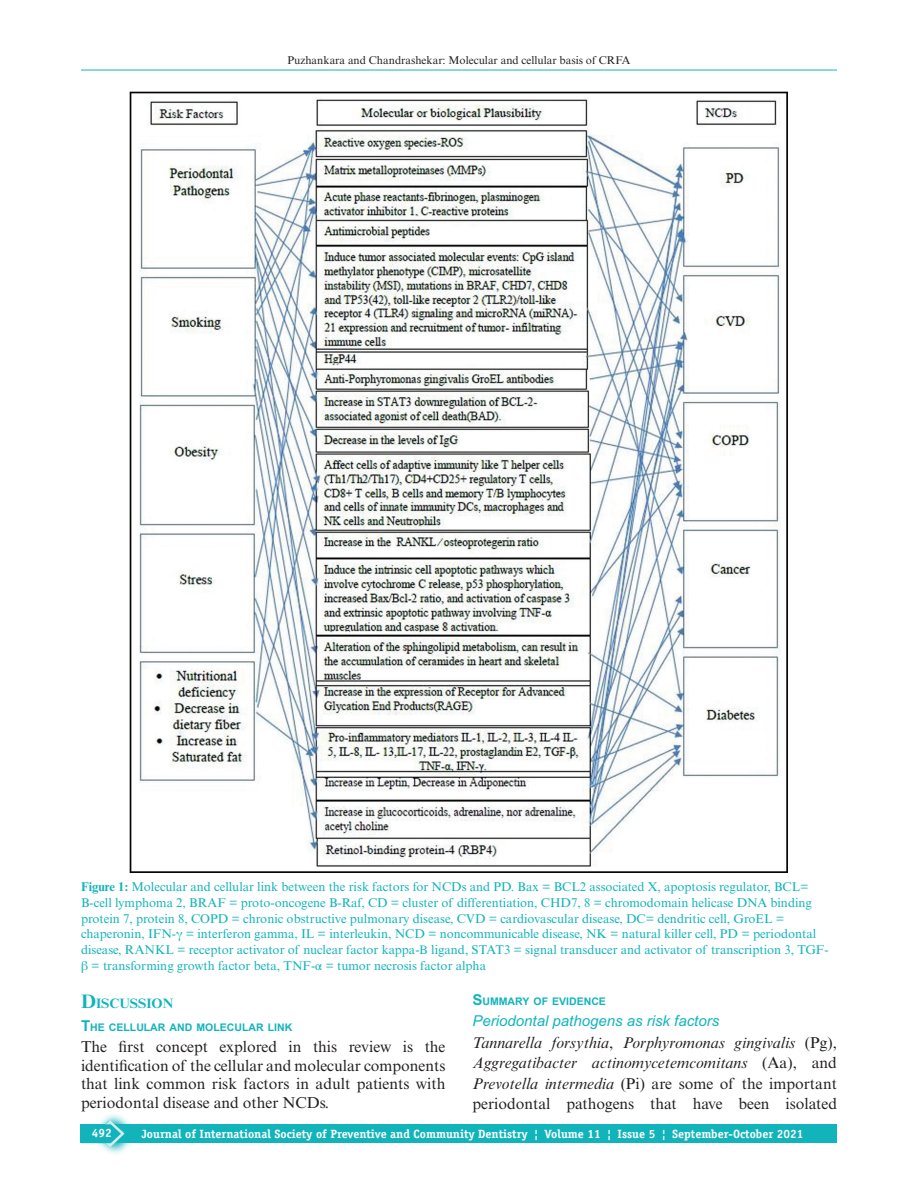
<style>
.page{position:relative;width:918px;height:1188px;background:#fff}
.page>*{position:absolute;margin:0;border:0;box-sizing:border-box;transform-origin:0 0}
.t1{font:italic 15.75px/20.1px "Times New Roman MT Std";color:#231f20;text-align:justify}
.t2{font:15.75px/18.8px "Times New Roman MT Std";color:#231f20;text-align:justify}
.t3{font:italic 15px "Arial MT Std";color:#11b4bb}
.t4{font:700 13.65px "Times New Roman MT Std";color:#11b4bb}
.t5{font:12.75px/15.8px "Times New Roman MT Std";color:#11b4bb}
.t6{font:700 12px "Officina Serif Std";color:#fff}
.t7{font:11.25px "Times New Roman MT Std";color:#231f20}
.t8{font:700 10.5px "Arial MT Std";color:#11b4bb}
.s1{font-weight:700}
.s2{font-family:"Gandhari Unicode"}
.s3{font-family:"STIX General"}
.s4{font-size:19.5px}
.s5{font-size:15px}
.s6{font-style:normal}
</style>
<div class="page">
<div style="left:81px;top:1124px;width:756px;height:19px;background:#11b4bb"></div>
<svg style="left:102px;top:1114px;width:29px;height:40px"></svg>
<svg style="left:81px;top:1120px;width:44px;height:27px"></svg>
<hr style="left:81px;top:70px;width:756px;height:1px;background:#11b4bb">
<img style="left:130px;top:92px;width:658px;height:781px">
<p class="t7" style="left:288px;top:54px;width:344px">Puzhankara and Chandrashekar: Molecular and cellular basis of CRFA</p>
<p class="t5" style="left:81px;top:879px;width:749px"><span class="s1">Figure 1:</span> Molecular and cellular link between the risk factors for NCDs and PD. Bax = BCL2 associated X, apoptosis regulator, BCL= B-cell lymphoma 2, BRAF = proto-oncogene B-Raf, CD = cluster of differentiation, CHD7, 8 = chromodomain helicase DNA binding protein 7, protein 8, COPD = chronic obstructive pulmonary disease, CVD = cardiovascular disease, DC= dendritic cell, GroEL = chaperonin, IFN-<span class="s2">γ</span> = interferon gamma, IL = interleukin, NCD = noncommunicable disease, NK = natural killer cell, PD = periodontal disease, RANKL = receptor activator of nuclear factor kappa-<span class="s3">Β</span> ligand, STAT3 = signal transducer and activator of transcription 3, TGF&shy;<span class="s2">β</span> = transforming growth factor beta, TNF-<span class="s3">α</span> = tumor necrosis factor alpha</p>
<p class="t4" style="left:81px;top:995px;width:94px"><span class="s4">D</span>ISCUSSION</p>
<p class="t8" style="left:81px;top:1021px;width:213px"><span class="s5">T</span>HE CELLULAR AND MOLECULAR LINK</p>
<p class="t2" style="left:81px;top:1037px;width:366px">The first concept explored in this review is the identification of the cellular and molecular components that link common risk factors in adult patients with periodontal disease and other NCDs.</p>
<p class="t8" style="left:472px;top:995px;width:135px"><span class="s5">S</span>UMMARY OF EVIDENCE</p>
<p class="t3" style="left:472px;top:1012px;width:248px">Periodontal pathogens as risk factors</p>
<p class="t1" style="left:472px;top:1033px;width:366px">Tannarella forsythia<span class="s6">,</span> Porphyromonas gingivalis <span class="s6">(Pg), </span>Aggregatibacter actinomycetemcomitans <span class="s6">(Aa), and </span>Prevotella intermedia <span class="s6">(Pi) are some of the important periodontal pathogens that have been isolated</span></p>
<p class="t6" style="left:92px;top:1126px;width:22px">492</p>
<p class="t6" style="left:142px;top:1126px;width:663px">Journal of International Society of Preventive and Community Dentistry ¦ Volume 11 ¦ Issue 5 ¦ September-October 2021</p>
</div>
